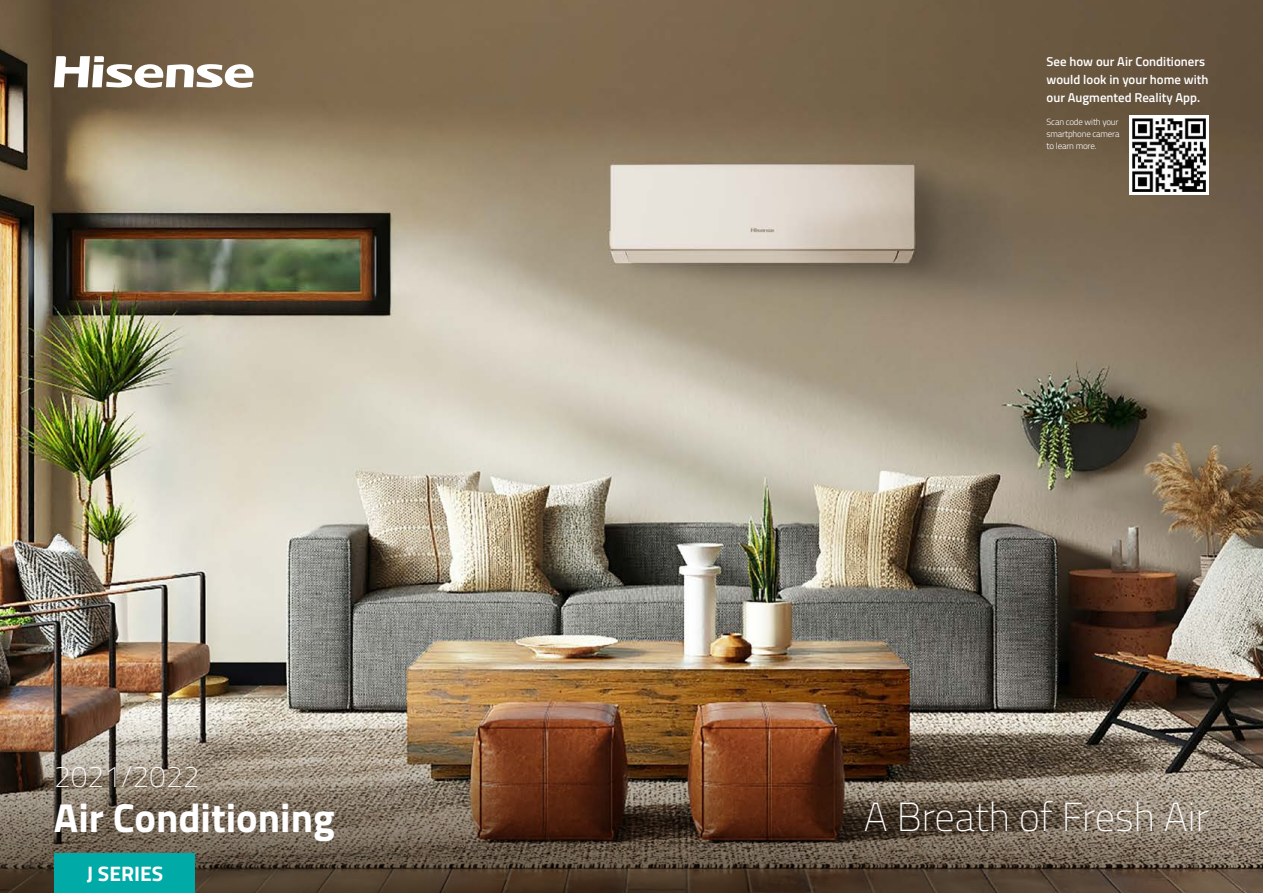
<style>
.page{position:relative;width:1263px;height:893px;background:#fff}
.page>*{position:absolute;margin:0;border:0;box-sizing:border-box;transform-origin:0 0}
.t1{font:100 40.5px "Titillium";color:#fff}
.t2{font:700 40.5px "Titillium";color:#fff}
.t3{font:100 30px "Titillium";color:#fff}
.t4{font:700 21px "Titillium";color:#fff}
.t5{font:600 12.9px/18px "Titillium";color:#fff}
.t6{font:300 9px/12.1px "Titillium";letter-spacing:-.02em;color:#fff;text-align:justify}
</style>
<div class="page">
<img style="left:0;top:0;width:1263px;height:717px">
<img style="left:0;top:717px;width:1263px;height:176px">
<svg style="left:54px;top:56px;width:201px;height:32px"></svg>
<svg style="left:1130px;top:115px;width:79px;height:80px"></svg>
<img style="left:1133px;top:118px;width:73px;height:73px">
<div style="left:54px;top:853px;width:140px;height:40px;background:#00aaa6"></div>
<h2 class="t3" style="left:54px;top:755px;width:147px">2021/2022</h2>
<p class="t5" style="left:1046px;top:52px;width:163px">See how our Air Conditioners would look in your home with our Augmented Reality App.</p>
<p class="t6" style="left:1046px;top:115px;width:75px">Scan code with your smartphone camera to learn more.</p>
<h1 class="t2" style="left:54px;top:787px;width:282px">Air Conditioning</h1>
<h1 class="t1" style="left:864px;top:788px;width:347px">A Breath of Fresh Air</h1>
<h3 class="t4" style="left:87px;top:858px;width:78px">J SERIES</h3>
</div>
